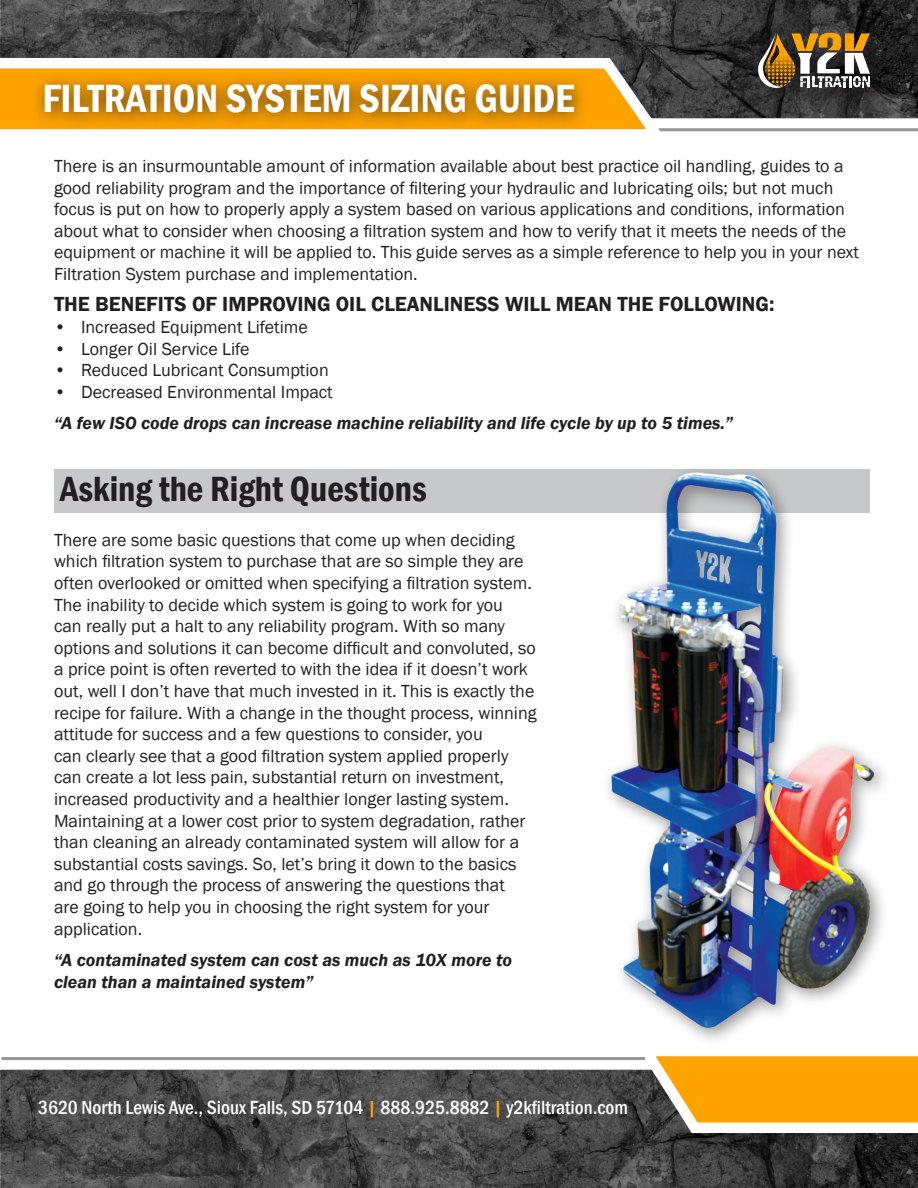
<style>
.page{position:relative;width:918px;height:1188px;background:#fff}
.page>*{position:absolute;margin:0;border:0;box-sizing:border-box;transform-origin:0 0}
.t1{font:600 condensed 40.5px "Franklin Gothic";color:#fff}
.t2{font:600 condensed 36px "Franklin Gothic";color:#231f20}
.t3{font:600 21px "Franklin Gothic";color:#231f20}
.t4{font:500 condensed 19.5px "Franklin Gothic";color:#fff}
.t5{font:18px/21.6px "Franklin Gothic";color:#231f20}
.t6{font:italic 600 18px/21.6px "Franklin Gothic";color:#231f20}
.s1{color:#ffa300}
</style>
<div class="page">
<div style="left:54px;top:469px;width:815px;height:43px;background:#c7c8ca"></div>
<div style="left:601px;top:463px;width:291px;height:584px;background:#231f20;opacity:.5"></div>
<img style="left:611px;top:472px;width:262px;height:556px">
<svg style="left:902px;top:118px;width:16px;height:14px"></svg>
<svg style="left:2px;top:0;width:916px;height:118px;background:#403f3f"></svg>
<div style="left:759px;top:33px;width:127px;height:71px;background:#231f20;opacity:.75"></div>
<svg style="left:758px;top:33px;width:112px;height:55px"></svg>
<hr style="left:591px;top:128px;width:327px;height:3px;background:#939598">
<svg style="left:0;top:51px;width:676px;height:81px"></svg>
<div style="left:30px;top:71px;width:561px;height:60px;background:#231f20;opacity:.75"></div>
<svg style="left:2px;top:1070px;width:916px;height:118px;background:#464646"></svg>
<svg style="left:627px;top:1037px;width:291px;height:103px"></svg>
<hr style="left:2px;top:1057px;width:643px;height:3px;background:#939598">
<p class="t1" style="left:43px;top:71px;width:533px">FILTRATION SYSTEM SIZING GUIDE</p>
<p class="t5" style="left:54px;top:156px;width:806px">There is an insurmountable amount of information available about best practice oil handling, guides to a good reliability program and the importance of filtering your hydraulic and lubricating oils; but not much focus is put on how to properly apply a system based on various applications and conditions, information about what to consider when choosing a filtration system and how to verify that it meets the needs of the equipment or machine it will be applied to. This guide serves as a simple reference to help you in your next Filtration System purchase and implementation.</p>
<p class="t3" style="left:54px;top:292px;width:722px">THE BENEFITS OF IMPROVING OIL CLEANLINESS WILL MEAN THE FOLLOWING:</p>
<p class="t5" style="left:54px;top:317px;width:255px">• Increased Equipment Lifetime</p>
<p class="t5" style="left:54px;top:338px;width:197px">• Longer Oil Service Life</p>
<p class="t5" style="left:54px;top:360px;width:276px">• Reduced Lubricant Consumption</p>
<p class="t5" style="left:54px;top:381px;width:280px">• Decreased Environmental Impact</p>
<p class="t6" style="left:54px;top:413px;width:681px">“A few ISO code drops can increase machine reliability and life cycle by up to 5 times.”</p>
<p class="t2" style="left:60px;top:464px;width:368px">Asking the Right Questions</p>
<p class="t5" style="left:54px;top:529px;width:484px">There are some basic questions that come up when deciding which filtration system to purchase that are so simple they are often overlooked or omitted when specifying a filtration system.<br>The inability to decide which system is going to work for you<br>can really put a halt to any reliability program. With so many options and solutions it can become difficult and convoluted, so a price point is often reverted to with the idea if it doesn’t work out, well I don’t have that much invested in it. This is exactly the recipe for failure. With a change in the thought process, winning attitude for success and a few questions to consider, you<br>can clearly see that a good filtration system applied properly can create a lot less pain, substantial return on investment, increased productivity and a healthier longer lasting system.<br>Maintaining at a lower cost prior to system degradation, rather than cleaning an already contaminated system will allow for a substantial costs savings. So, let’s bring it down to the basics and go through the process of answering the questions that<br>are going to help you in choosing the right system for your application.</p>
<p class="t6" style="left:54px;top:949px;width:460px">“A contaminated system can cost as much as 10X more to clean than a maintained system”</p>
<p class="t4" style="left:38px;top:1095px;width:591px">3620 North Lewis Ave., Sioux Falls, SD 57104 <span class="s1">|</span> 888.925.8882 <span class="s1">|</span> y2kfiltration.com</p>
</div>
